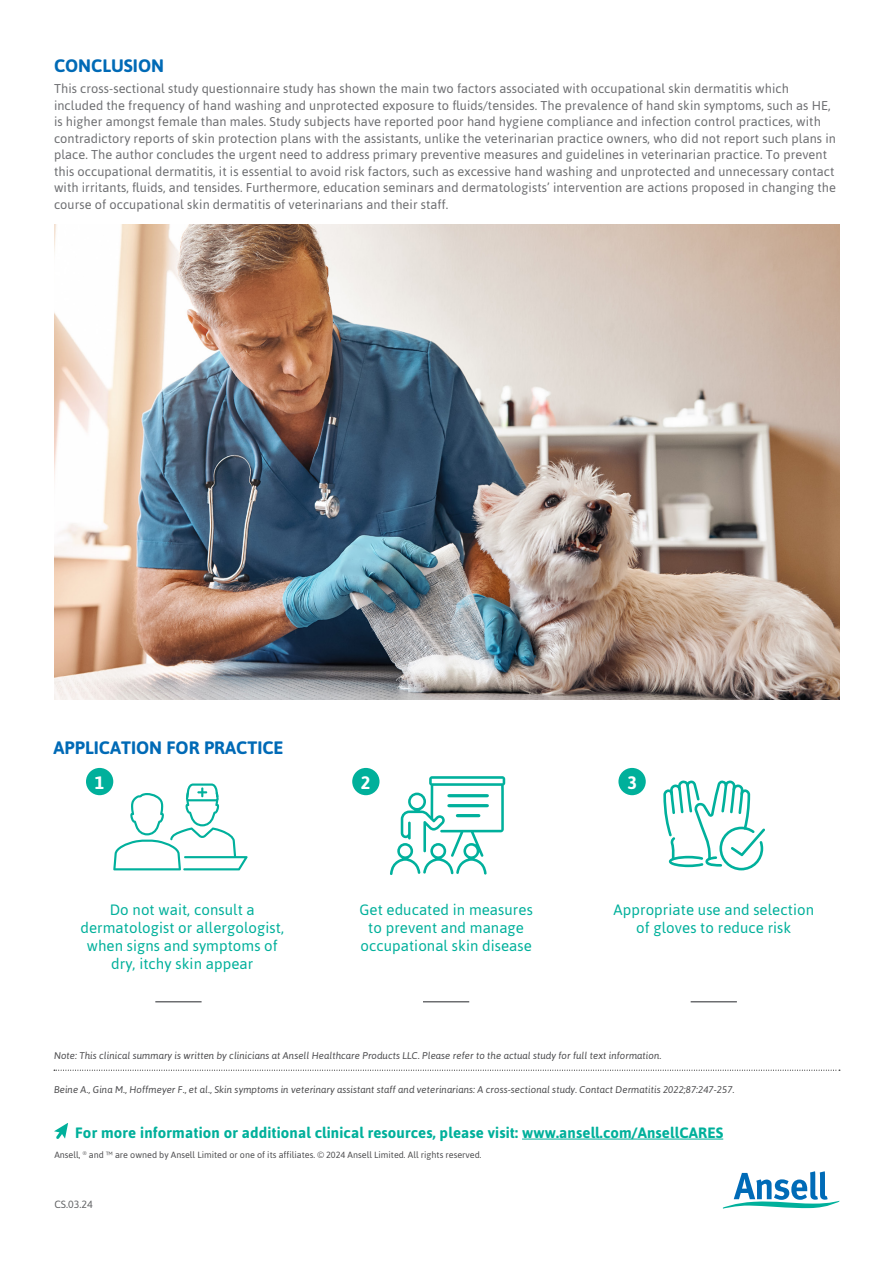
<style>
.page{position:relative;width:893px;height:1263px;background:#fff}
.page>*{position:absolute;margin:0;border:0;box-sizing:border-box;transform-origin:0 0}
.t1{font:700 18px "Asap";color:#006ab6}
.t2{font:700 18px "Asap";color:#fff}
.t3{font:15px/18px "Asap";letter-spacing:.005em;color:#00b09b;text-align:center}
.t4{font:700 15px "Asap";letter-spacing:.01em;color:#00b09b}
.t5{font:12.75px/16.5px "Asap";letter-spacing:.005em;color:#6d6e71}
.t6{font:10.5px "Asap";color:#636466}
.t7{font:italic 9.75px "Asap";color:#4d4d4f}
.t8{font:9px "Asap";color:#4d4d4f}
</style>
<div class="page">
<svg style="left:54px;top:1070px;width:786px;height:1px"></svg>
<svg style="left:54px;top:1123px;width:14px;height:16px"></svg>
<hr style="left:522px;top:1139px;width:201px;height:1px;background:#00b09b">
<svg style="left:723px;top:1171px;width:116px;height:37px"></svg>
<img style="left:54px;top:224px;width:786px;height:475px">
<div style="left:352px;top:768px;width:27px;height:27px;background:#00b09b;border-radius:50%"></div>
<div style="left:86px;top:768px;width:27px;height:27px;background:#00b09b;border-radius:50%"></div>
<div style="left:618px;top:768px;width:28px;height:27px;background:#00b09b;border-radius:50%"></div>
<hr style="left:155px;top:1001px;width:47px;height:1px;background:#6d6e71">
<hr style="left:423px;top:1001px;width:46px;height:1px;background:#6d6e71">
<hr style="left:691px;top:1001px;width:46px;height:1px;background:#6d6e71">
<svg style="left:113px;top:783px;width:135px;height:87px"></svg>
<svg style="left:390px;top:776px;width:115px;height:99px"></svg>
<hr style="left:449px;top:794px;width:38px;height:3px;background:#00b09c">
<hr style="left:449px;top:804px;width:38px;height:3px;background:#00b09c">
<hr style="left:457px;top:814px;width:22px;height:3px;background:#00b09c">
<svg style="left:663px;top:780px;width:102px;height:90px"></svg>
<h1 class="t1" style="left:54px;top:54px;width:112px">CONCLUSION</h1>
<p class="t5" style="left:54px;top:80px;width:783px">This cross-sectional study questionnaire study has shown the main two factors associated with occupational skin dermatitis which included the frequency of hand washing and unprotected exposure to fluids/tensides. The prevalence of hand skin symptoms, such as HE, is higher amongst female than males. Study subjects have reported poor hand hygiene compliance and infection control practices, with contradictory reports of skin protection plans with the assistants, unlike the veterinarian practice owners, who did not report such plans in place. The author concludes the urgent need to address primary preventive measures and guidelines in veterinarian practice. To prevent this occupational dermatitis, it is essential to avoid risk factors, such as excessive hand washing and unprotected and unnecessary contact with irritants, fluids, and tensides. Furthermore, education seminars and dermatologists’ intervention are actions proposed in changing the course of occupational skin dermatitis of veterinarians and their staff.</p>
<h1 class="t1" style="left:54px;top:735px;width:231px">APPLICATION FOR PRACTICE</h1>
<h1 class="t2" style="left:95px;top:770px;width:11px">1</h1>
<h1 class="t2" style="left:361px;top:770px;width:11px">2</h1>
<h1 class="t2" style="left:628px;top:770px;width:11px">3</h1>
<p class="t3" style="left:81px;top:900px;width:205px">Do not wait, consult a dermatologist or allergologist, when signs and symptoms of dry, itchy skin appear</p>
<p class="t3" style="left:359px;top:900px;width:175px">Get educated in measures to prevent and manage occupational skin disease</p>
<p class="t3" style="left:613px;top:900px;width:202px">Appropriate use and selection of gloves to reduce risk</p>
<p class="t7" style="left:54px;top:1049px;width:609px">Note: This clinical summary is written by clinicians at Ansell Healthcare Products LLC. Please refer to the actual study for full text information.</p>
<p class="t7" style="left:54px;top:1083px;width:682px">Beine A., Gina M., Hoffmeyer F., et al., Skin symptoms in veterinary assistant staff and veterinarians: A cross-sectional study. Contact Dermatitis 2022;87:247-257.</p>
<p class="t4" style="left:75px;top:1122px;width:649px">For more information or additional clinical resources, please visit: www.ansell.com/AnsellCARES</p>
<p class="t8" style="left:54px;top:1148px;width:429px">Ansell, <sup>®</sup> and ™ are owned by Ansell Limited or one of its affiliates. © 2024 Ansell Limited. All rights reserved.</p>
<p class="t6" style="left:54px;top:1197px;width:40px">CS.03.24</p>
</div>
